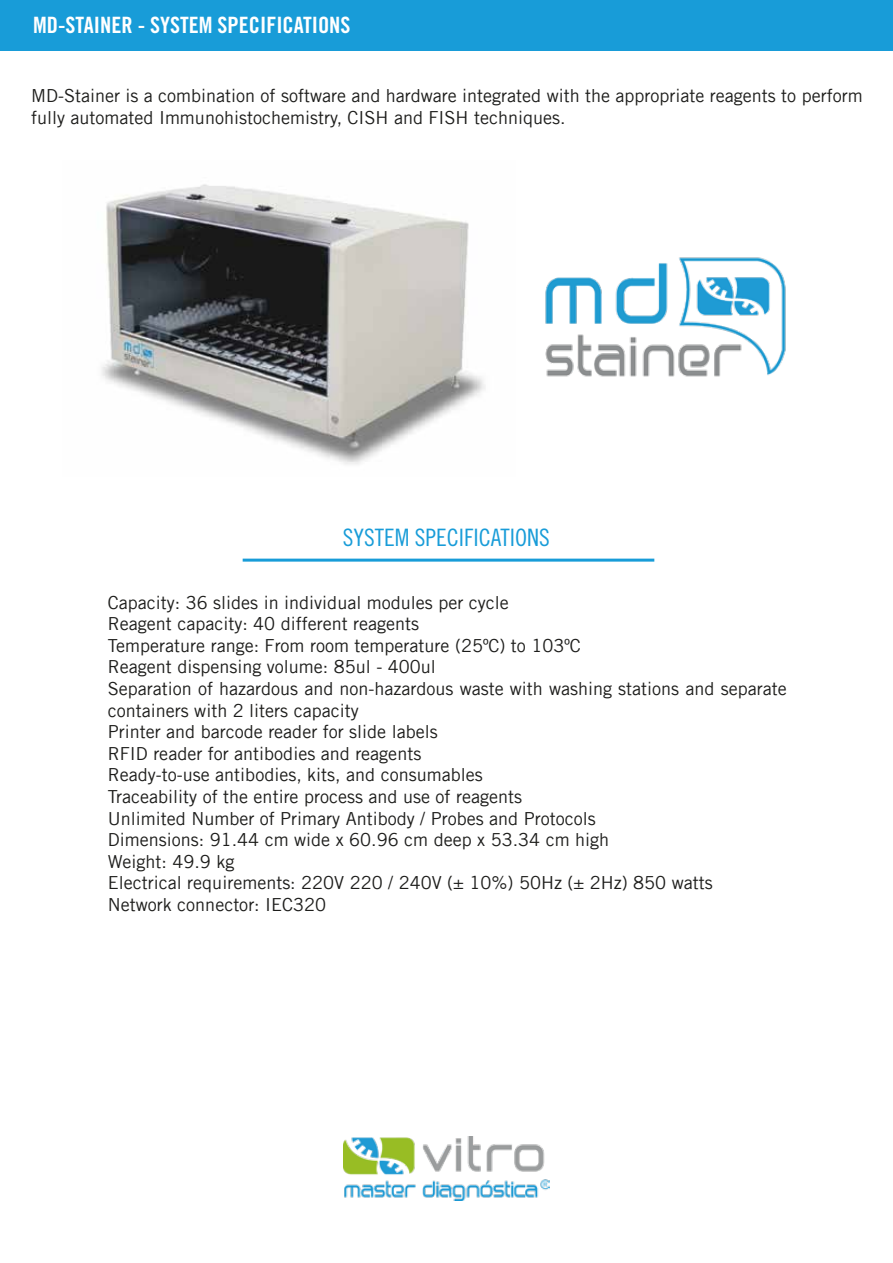
<style>
.page{position:relative;width:893px;height:1263px;background:#fff}
.page>*{position:absolute;margin:0;border:0;box-sizing:border-box;transform-origin:0 0}
.t1{font:24px "Trade Gothic LT Std Cn 18";color:#189cd8}
.t2{font:22.5px "Trade Gothic LT Std Bd Cn 20";color:#fff}
.t3{font:18px/21.6px "Trade Gothic LT";color:#1d1d1b}
</style>
<div class="page">
<div style="left:0;top:0;width:893px;height:50px;background:#189cd8"></div>
<img style="left:545px;top:257px;width:241px;height:120px">
<img style="left:101px;top:184px;width:384px;height:280px">
<img style="left:343px;top:1137px;width:206px;height:64px">
<hr style="left:243px;top:559px;width:411px;height:3px;background:#189cd8">
<p class="t2" style="left:33px;top:12px;width:319px">MD-STAINER - SYSTEM SPECIFICATIONS</p>
<p class="t3" style="left:31px;top:85px;width:833px">MD-Stainer is a combination of software and hardware integrated with the appropriate reagents to perform fully automated Immunohistochemistry, CISH and FISH techniques.</p>
<h1 class="t1" style="left:343px;top:523px;width:208px">SYSTEM SPECIFICATIONS</h1>
<p class="t3" style="left:108px;top:591px;width:680px">Capacity: 36 slides in individual modules per cycle<br>Reagent capacity: 40 different reagents<br>Temperature range: From room temperature (25ºC) to 103ºC<br>Reagent dispensing volume: 85ul - 400ul<br>Separation of hazardous and non-hazardous waste with washing stations and separate containers with 2 liters capacity<br>Printer and barcode reader for slide labels<br>RFID reader for antibodies and reagents<br>Ready-to-use antibodies, kits, and consumables<br>Traceability of the entire process and use of reagents<br>Unlimited Number of Primary Antibody / Probes and Protocols<br>Dimensions: 91.44 cm wide x 60.96 cm deep x 53.34 cm high<br>Weight: 49.9 kg<br>Electrical requirements: 220V 220 / 240V (± 10%) 50Hz (± 2Hz) 850 watts<br>Network connector: IEC320</p>
</div>
